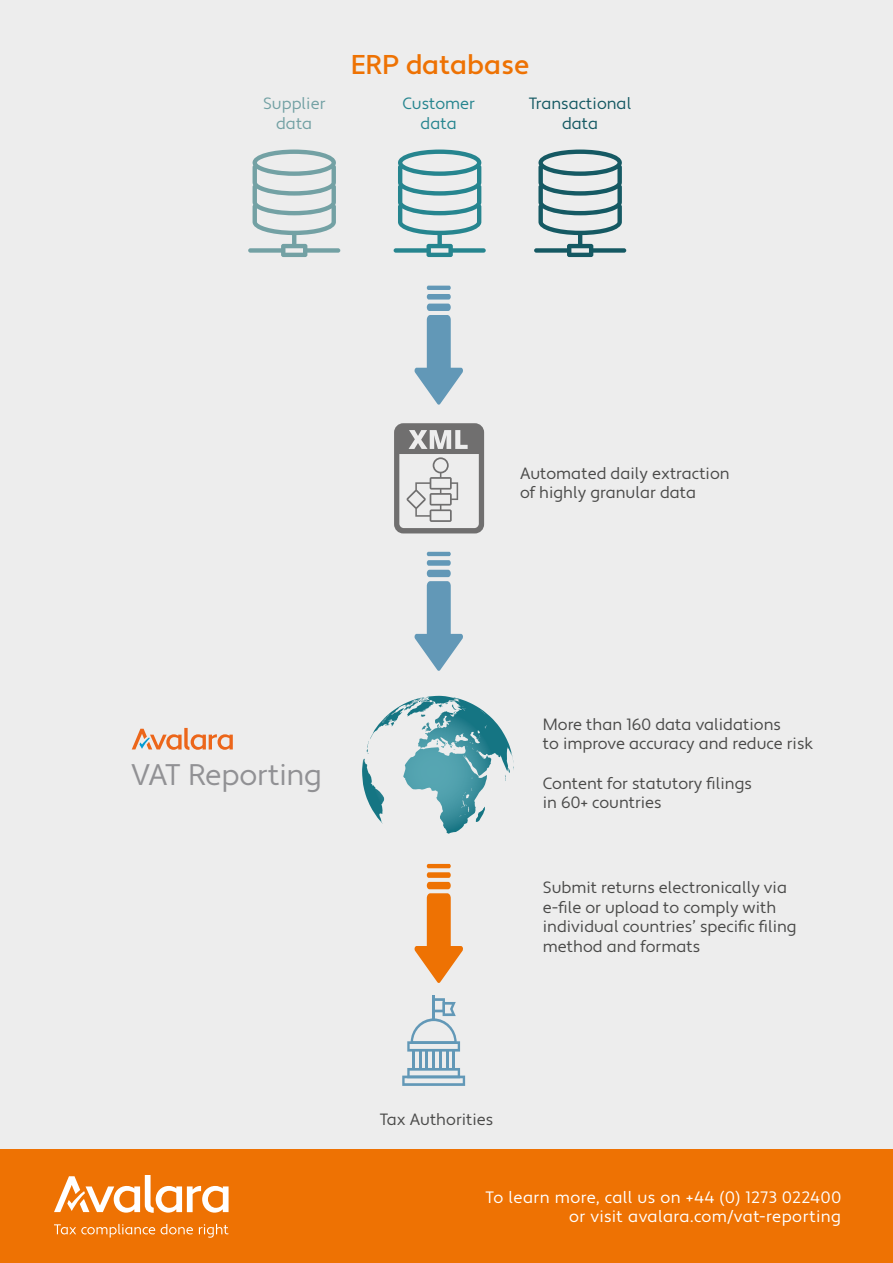
<style>
.page{position:relative;width:893px;height:1263px;background:#ededed}
.page>*{position:absolute;margin:0;border:0;box-sizing:border-box;transform-origin:0 0}
.t1{font:29.85px "Apertura";letter-spacing:-.015em;color:#919194}
.t2{font:500 27.15px "Apertura";color:#ee7203}
.t3{font:16.5px/19.8px "Apertura";letter-spacing:.02em;color:#fff;text-align:right}
.t4{font:16.35px/19.6px "Apertura";color:#4a4a49}
.t5{font:16.35px/19.6px "Apertura";color:#155963;text-align:center}
.t6{font:16.35px/19.6px "Apertura";color:#73a1a4;text-align:center}
.t7{font:16.35px/19.6px "Apertura";color:#26858f;text-align:center}
</style>
<div class="page">
<svg style="left:394px;top:423px;width:90px;height:110px"></svg>
<svg style="left:415px;top:286px;width:48px;height:119px"></svg>
<svg style="left:415px;top:552px;width:48px;height:119px"></svg>
<svg style="left:415px;top:864px;width:48px;height:119px"></svg>
<svg style="left:402px;top:998px;width:63px;height:88px"></svg>
<hr style="left:432px;top:995px;width:3px;height:26px;background:#6298b7">
<svg style="left:248px;top:150px;width:92px;height:107px"></svg>
<svg style="left:394px;top:150px;width:92px;height:107px"></svg>
<svg style="left:534px;top:150px;width:92px;height:107px"></svg>
<svg style="left:132px;top:728px;width:101px;height:22px"></svg>
<svg style="left:505px;top:756px;width:9px;height:25px"></svg>
<svg style="left:362px;top:696px;width:123px;height:128px"></svg>
<div style="left:0;top:1149px;width:893px;height:114px;background:#ee7203"></div>
<svg style="left:54px;top:1175px;width:175px;height:38px"></svg>
<svg style="left:54px;top:1224px;width:101px;height:13px"></svg>
<svg style="left:161px;top:1224px;width:32px;height:10px"></svg>
<svg style="left:199px;top:1224px;width:30px;height:13px"></svg>
<h2 class="t2" style="left:351px;top:48px;width:180px">ERP database</h2>
<p class="t6" style="left:263px;top:94px;width:64px">Supplier data</p>
<p class="t7" style="left:402px;top:94px;width:74px">Customer data</p>
<p class="t5" style="left:529px;top:94px;width:104px">Transactional data</p>
<p class="t4" style="left:520px;top:464px;width:211px">Automated daily extraction of highly granular data</p>
<h1 class="t1" style="left:131px;top:757px;width:192px">VAT Reporting</h1>
<p class="t4" style="left:543px;top:715px;width:272px">More than 160 data validations<br>to improve accuracy and reduce risk</p>
<p class="t4" style="left:543px;top:774px;width:211px">Content for statutory filings in 60+ countries</p>
<p class="t4" style="left:543px;top:878px;width:255px">Submit returns electronically via e-file or upload to comply with individual countries’ specific filing method and formats</p>
<p class="t4" style="left:380px;top:1110px;width:115px">Tax Authorities</p>
<p class="t3" style="left:486px;top:1187px;width:357px">To learn more, call us on +44 (0) 1273 022400 or visit avalara.com/vat-reporting</p>
</div>
